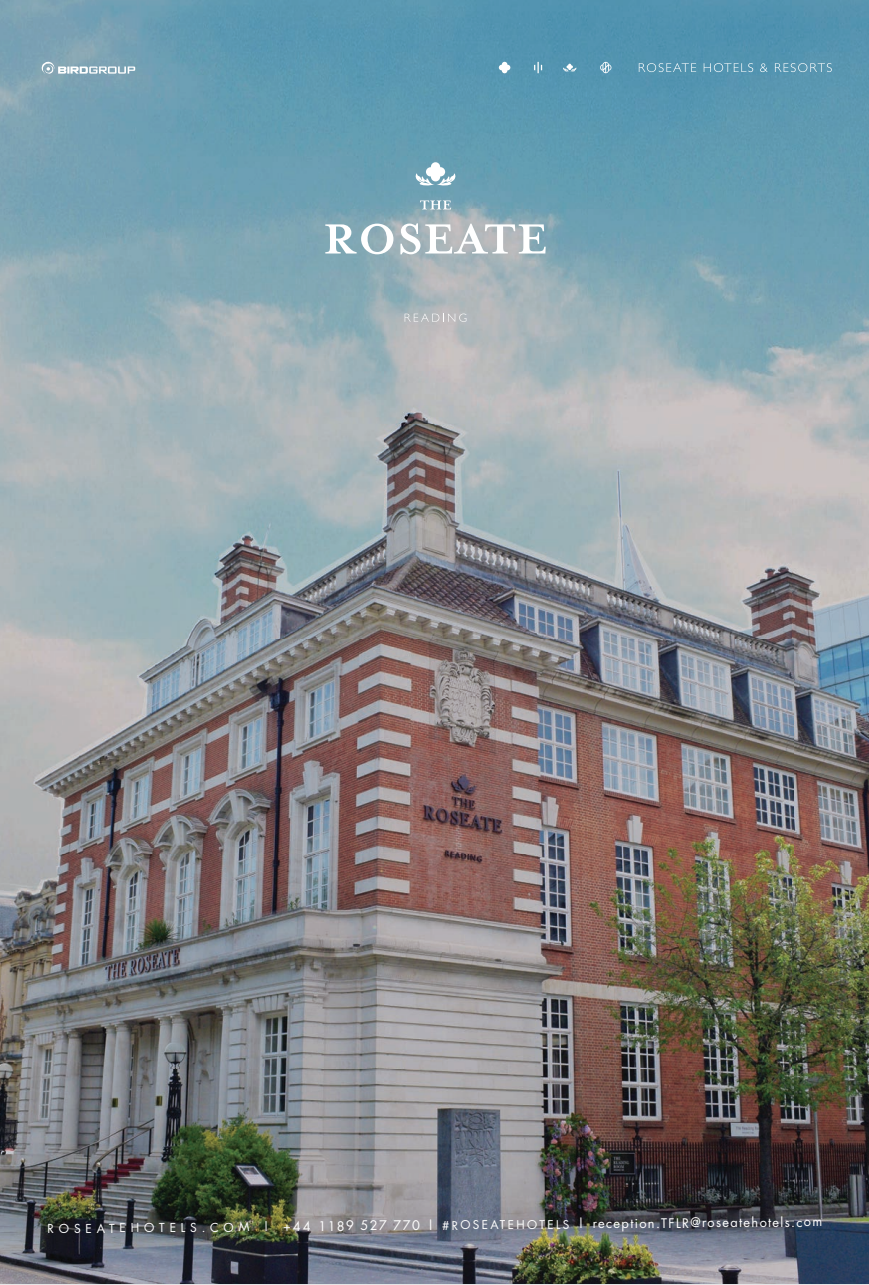
<style>
.page{position:relative;width:869px;height:1285px;background:#fff}
.page>*{position:absolute;margin:0;border:0;box-sizing:border-box;transform-origin:0 0}
.t1{font:12.9px "Futura";color:#fff}
.t2{font:12px "Futura";letter-spacing:.39em;color:#fff}
.t3{font:11.7px "Futura";letter-spacing:.19em;color:#fff}
.s1{font-size:12.75px}
</style>
<div class="page">
<img style="left:0;top:0;width:868px;height:1284px">
<svg style="left:638px;top:63px;width:57px;height:9px"></svg>
<svg style="left:703px;top:63px;width:49px;height:9px"></svg>
<svg style="left:759px;top:63px;width:8px;height:9px"></svg>
<svg style="left:774px;top:63px;width:57px;height:9px"></svg>
<svg style="left:599px;top:62px;width:12px;height:11px"></svg>
<svg style="left:533px;top:62px;width:9px;height:11px"></svg>
<svg style="left:562px;top:64px;width:14px;height:8px"></svg>
<svg style="left:498px;top:62px;width:12px;height:11px"></svg>
<svg style="left:39px;top:60px;width:96px;height:14px"></svg>
<svg style="left:404px;top:314px;width:62px;height:8px"></svg>
<svg style="left:415px;top:162px;width:40px;height:25px"></svg>
<svg style="left:325px;top:224px;width:68px;height:30px"></svg>
<svg style="left:400px;top:223px;width:145px;height:31px"></svg>
<svg style="left:419px;top:200px;width:32px;height:9px"></svg>
<p class="t2" style="left:48px;top:1219px;width:224px">ROSEATEHOTELS.COM |</p>
<p class="t1" style="left:283px;top:1218px;width:153px;rotate:-1deg">+44 1189 527 770 <span class="s1">|</span></p>
<p class="t3" style="left:442px;top:1217px;width:129px">#ROSEATEHOTELS</p>
<p class="t1" style="left:577px;top:1216px;width:246px;rotate:-1deg"><span class="s1">|</span> reception.TFLR@roseatehotels.com</p>
</div>
